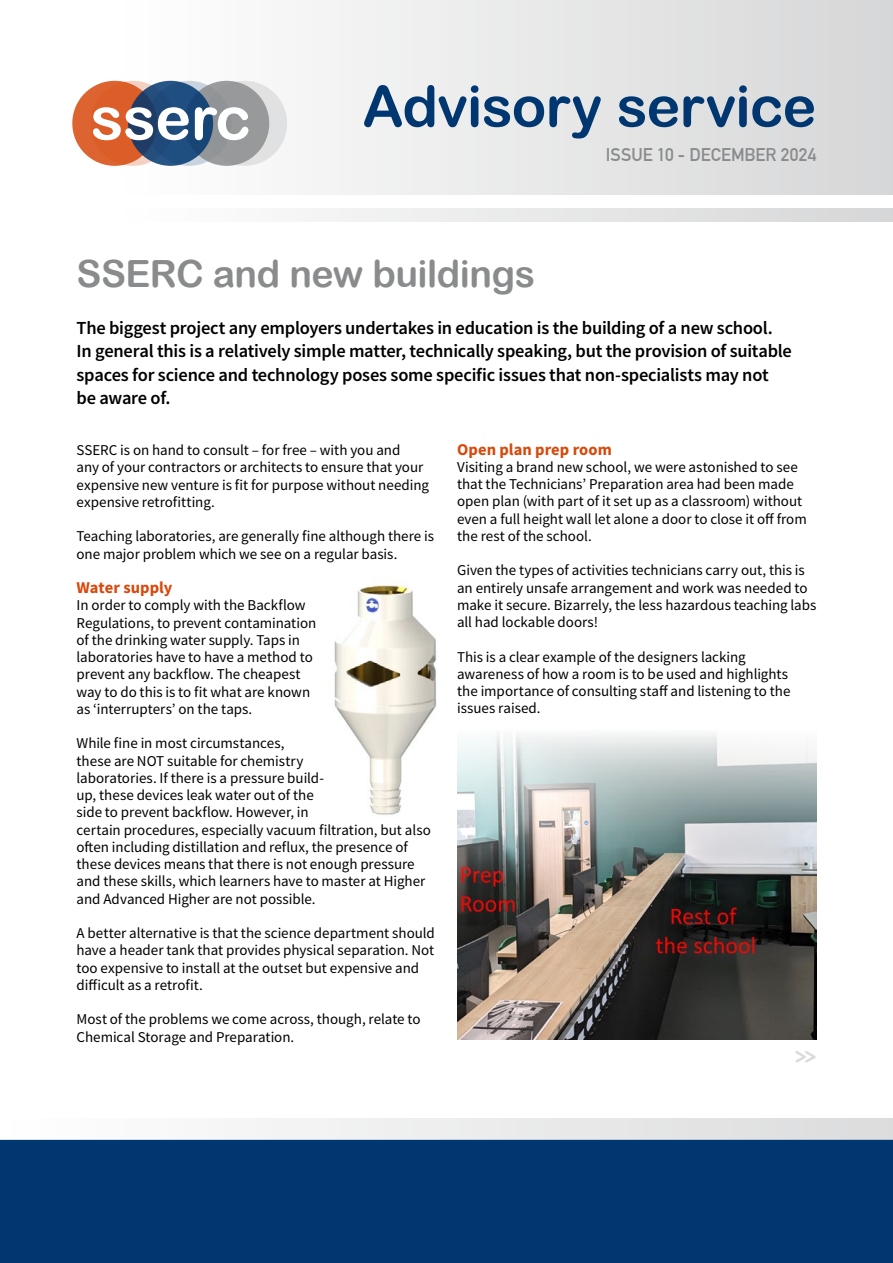
<style>
.page{position:relative;width:893px;height:1263px;background:#fff}
.page>*{position:absolute;margin:0;border:0;box-sizing:border-box;transform-origin:0 0}
.t1{font:57px "Arial Rounded MT Bold";letter-spacing:-.015em;color:#003770}
.t2{font:37.5px "Arial Rounded MT Bold";letter-spacing:-.01em;color:#898b8c}
.t3{font:700 24.15px "Monoglyceride";color:#dbdbdc;scale:.87 1}
.t4{font:600 18.45px/23.2px "Source Sans Pro";letter-spacing:-.015em;color:#000}
.t5{font:700 18px "DIN Alternate";color:#898b8c}
.t6{font:700 16.5px "Source Sans Pro";letter-spacing:.005em;color:#d7490c}
.t7{font:15px/17.2px "Source Sans Pro";color:#000}
</style>
<div class="page">
<img style="left:457px;top:733px;width:359px;height:307px">
<img style="left:334px;top:585px;width:103px;height:230px">
<div style="left:0;top:1140px;width:893px;height:123px;background:#003770"></div>
<div style="left:0;top:1118px;width:893px;height:22px;background:linear-gradient(to right,#fff,#dcdcdd)"></div>
<div style="left:115px;top:0;width:778px;height:221px;background:linear-gradient(to right,#fff,#d6d7d8)"></div>
<svg style="left:146px;top:81px;width:85px;height:85px"></svg>
<div style="left:202px;top:81px;width:85px;height:85px;background:#e1e1e2;border-radius:50%"></div>
<div style="left:72px;top:81px;width:85px;height:85px;background:#dd6431;border-radius:50%"></div>
<svg style="left:90px;top:81px;width:85px;height:85px;fill:#db5d27"></svg>
<div style="left:184px;top:81px;width:85px;height:85px;background:#97999a;border-radius:50%"></div>
<svg style="left:128px;top:81px;width:85px;height:85px;fill:#1f4e7c"></svg>
<svg style="left:93px;top:107px;width:96px;height:33px"></svg>
<svg style="left:195px;top:107px;width:53px;height:33px"></svg>
<div style="left:0;top:196px;width:893px;height:12px;background:#fff"></div>
<h1 class="t1" style="left:363px;top:73px;width:455px">Advisory service</h1>
<h2 class="t2" style="left:77px;top:251px;width:460px">SSERC and new buildings</h2>
<p class="t5" style="left:606px;top:141px;width:212px">ISSUE 10 - DECEMBER 2024</p>
<p class="t4" style="left:77px;top:316px;width:717px">The biggest project any employers undertakes in education is the building of a new school.<br>In general this is a relatively simple matter, technically speaking, but the provision of suitable spaces for science and technology poses some specific issues that non-specialists may not be aware of.</p>
<p class="t7" style="left:77px;top:441px;width:354px">SSERC is on hand to consult – for free – with you and<br>any of your contractors or architects to ensure that your expensive new venture is fit for purpose without needing expensive retrofitting.</p>
<p class="t7" style="left:77px;top:528px;width:359px">Teaching laboratories, are generally fine although there is one major problem which we see on a regular basis.</p>
<p class="t6" style="left:77px;top:576px;width:97px">Water supply</p>
<p class="t7" style="left:77px;top:597px;width:241px">In order to comply with the Backflow Regulations, to prevent contamination of the drinking water supply. Taps in laboratories have to have a method to prevent any backflow. The cheapest way to do this is to fit what are known as ‘interrupters’ on the taps.</p>
<p class="t7" style="left:77px;top:735px;width:356px">While fine in most circumstances,<br>these are NOT suitable for chemistry<br>laboratories. If there is a pressure build-<br>up, these devices leak water out of the<br>side to prevent backflow. However, in<br>certain procedures, especially vacuum filtration, but also often including distillation and reflux, the presence of these devices means that there is not enough pressure and these skills, which learners have to master at Higher and Advanced Higher are not possible.</p>
<p class="t7" style="left:77px;top:924px;width:360px">A better alternative is that the science department should have a header tank that provides physical separation. Not too expensive to install at the outset but expensive and difficult as a retrofit.</p>
<p class="t7" style="left:77px;top:1011px;width:346px">Most of the problems we come across, though, relate to<br>Chemical Storage and Preparation.</p>
<p class="t6" style="left:457px;top:438px;width:156px">Open plan prep room</p>
<p class="t7" style="left:457px;top:458px;width:351px">Visiting a brand new school, we were astonished to see that the Technicians’ Preparation area had been made open plan (with part of it set up as a classroom) without even a full height wall let alone a door to close it off from the rest of the school.</p>
<p class="t7" style="left:457px;top:562px;width:361px">Given the types of activities technicians carry out, this is an entirely unsafe arrangement and work was needed to make it secure. Bizarrely, the less hazardous teaching labs all had lockable doors!</p>
<p class="t7" style="left:457px;top:648px;width:335px">This is a clear example of the designers lacking awareness of how a room is to be used and highlights the importance of consulting staff and listening to the issues raised.</p>
<h3 class="t3" style="left:795px;top:1040px;width:26px">&gt;&gt;</h3>
</div>
